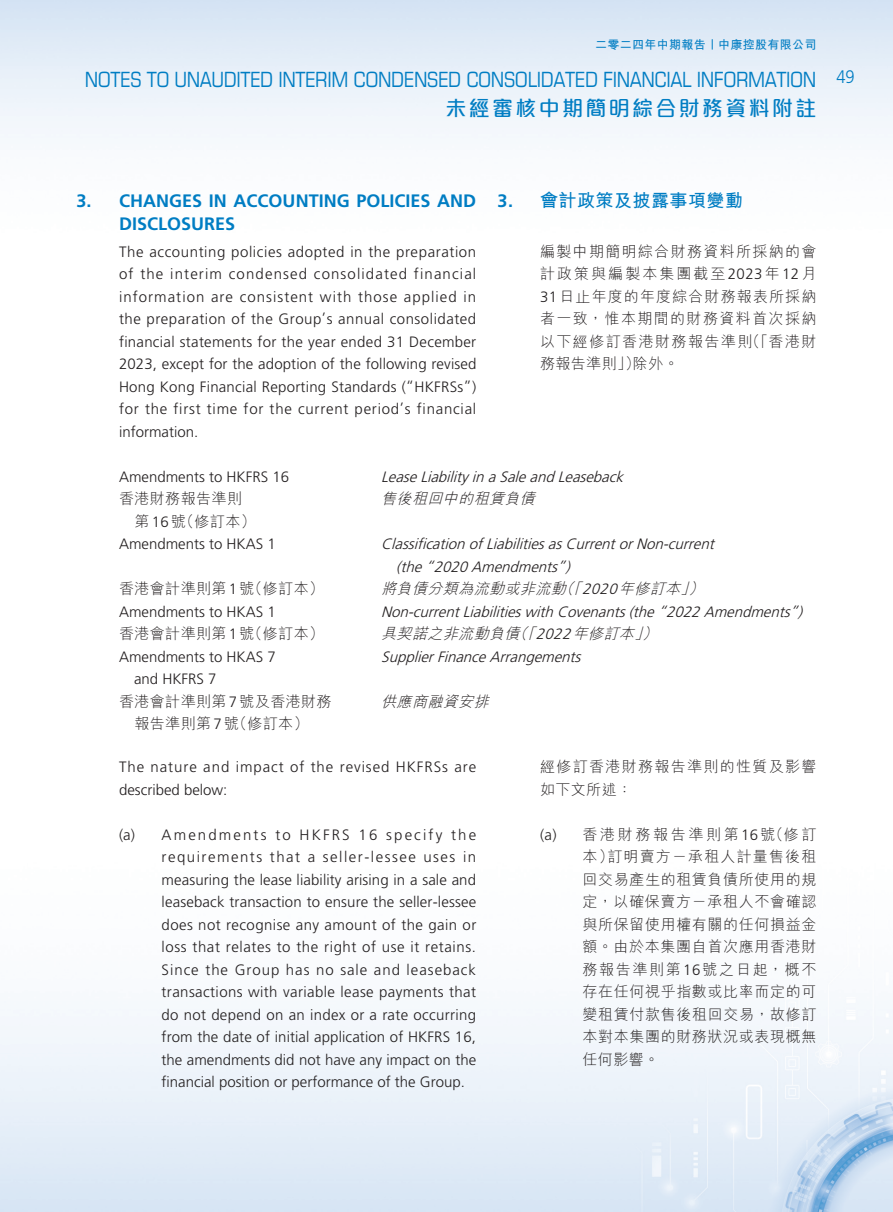
<style>
.page{position:relative;width:893px;height:1212px;background:#fff}
.page>*{position:absolute;margin:0;border:0;box-sizing:border-box;transform-origin:0 0}
.t1{font:condensed 21px "Eurostile LT Std";letter-spacing:-.02em;color:#007dc3}
.t2{font:500 21px "M Elle HK";letter-spacing:.11em;color:#007dc3}
.t3{font:300 18.15px "Frutiger LT Std";color:#007dc3;scale:.91 1}
._3__標題{font:700 18px/22.5px "Frutiger LT Std";color:#007dc3}
._8__標題---C{font:700 18px "M Hei HK";letter-spacing:.03em;color:#007dc3}
._1__內文{font:300 15px/22.5px "Frutiger LT Std";color:#231f20;text-align:justify}
._6__內文---C{font:300 15px/22.5px "M Hei HK";letter-spacing:.04em;color:#231f20;text-align:justify}
._1__內文-2{font:italic 300 15px "Frutiger LT Std";color:#231f20}
._6__內文---C-2{font:italic 300 15px "M Hei HK";color:#231f20}
._1__內文-3{font:300 15px/22.5px "Frutiger LT Std";letter-spacing:.06em;color:#231f20}
._6__內文---C-3{font:300 15px/22.5px "M Hei HK";letter-spacing:.09em;color:#231f20}
.t4{font:700 12px "M Hei HK";letter-spacing:.03em;color:#007dc3}
.s1{font-family:"Frutiger LT Std"}
</style>
<div class="page">
<img style="left:1px;top:0;width:892px;height:1212px">
<p class="t4" style="left:595px;top:36px;width:223px">二零二四年中期報告 中康控股有限公司</p>
<h1 class="t1" style="left:85px;top:67px;width:733px">NOTES TO UNAUDITED INTERIM CONDENSED CONSOLIDATED FINANCIAL INFORMATION</h1>
<h1 class="t2" style="left:445px;top:98px;width:372px">未經審核中期簡明綜合財務資料附註</h1>
<p class="t3" style="left:836px;top:67px;width:22px">49</p>
<p class="_8__標題---C" style="left:497px;top:188px;width:247px"><span class="s1">3.</span> 會計政策及披露事項變動</p>
<p class="_6__內文---C" style="left:540px;top:240px;width:278px">編製中期簡明綜合財務資料所採納的會計政策與編製本集團截至<span class="s1">2023</span>年<span class="s1">12</span>月<span class="s1">31</span>日止年度的年度綜合財務報表所採納者一致，惟本期間的財務資料首次採納以下經修訂香港財務報告準則（「香港財務報告準則」）除外。</p>
<p class="_3__標題" style="left:119px;top:190px;width:359px;text-indent:-43px">3. CHANGES IN ACCOUNTING POLICIES AND<br>DISCLOSURES</p>
<p class="_1__內文" style="left:119px;top:240px;width:359px">The accounting policies adopted in the preparation of the interim condensed consolidated financial information are consistent with those applied in the preparation of the Group’s annual consolidated financial statements for the year ended 31 December 2023, except for the adoption of the following revised Hong Kong Financial Reporting Standards (“HKFRSs”) for the first time for the current period’s financial information.</p>
<p class="_1__內文" style="left:119px;top:465px;width:172px">Amendments to HKFRS 16</p>
<p class="_1__內文-2" style="left:381px;top:468px;width:248px">LeaseLiabilityinaSaleandLeaseback</p>
<p class="_6__內文---C" style="left:119px;top:487px;width:124px">香港財務報告準則</p>
<p class="_6__內文---C" style="left:134px;top:510px;width:123px">第<span class="s1">16</span>號（修訂本）</p>
<p class="_6__內文---C-2" style="left:381px;top:491px;width:159px">售後租回中的租賃負債</p>
<p class="_1__內文" style="left:119px;top:533px;width:158px">Amendments to HKAS 1</p>
<p class="_1__內文-2" style="left:381px;top:535px;width:339px">ClassificationofLiabilitiesasCurrentorNon-current</p>
<p class="_1__內文-2" style="left:396px;top:558px;width:180px">(the“2020Amendments”)</p>
<p class="_6__內文---C" style="left:119px;top:577px;width:207px">香港會計準則第<span class="s1">1</span>號（修訂本）</p>
<p class="_6__內文---C-2" style="left:381px;top:581px;width:328px">將負債分類為流動或非流動（「<span class="s1">2020</span>年修訂本」）</p>
<p class="_1__內文" style="left:119px;top:600px;width:158px">Amendments to HKAS 1</p>
<p class="_1__內文-2" style="left:381px;top:603px;width:427px">Non-currentLiabilitieswithCovenants (the“2022Amendments”)</p>
<p class="_6__內文---C" style="left:119px;top:622px;width:207px">香港會計準則第<span class="s1">1</span>號（修訂本）</p>
<p class="_6__內文---C-2" style="left:381px;top:626px;width:282px">具契諾之非流動負債（「<span class="s1">2022</span>年修訂本」）</p>
<p class="_1__內文" style="left:119px;top:645px;width:158px">Amendments to HKAS 7</p>
<p class="_1__內文" style="left:134px;top:668px;width:84px">and HKFRS 7</p>
<p class="_1__內文-2" style="left:381px;top:648px;width:205px">SupplierFinanceArrangements</p>
<p class="_6__內文---C" style="left:119px;top:690px;width:214px">香港會計準則第<span class="s1">7</span>號及香港財務</p>
<p class="_6__內文---C" style="left:134px;top:712px;width:176px">報告準則第<span class="s1">7</span>號（修訂本）</p>
<p class="_6__內文---C-2" style="left:381px;top:693px;width:113px">供應商融資安排</p>
<p class="_1__內文-3" style="left:119px;top:756px;width:359px">The nature and impact of the revised HKFRSs are described below:</p>
<p class="_1__內文" style="left:162px;top:824px;width:316px;text-indent:-43px">(a) Amendments to HKFRS 16 specify the requirements that a seller-lessee uses in measuring the lease liability arising in a sale and leaseback transaction to ensure the seller-lessee does not recognise any amount of the gain or loss that relates to the right of use it retains.<br>Since the Group has no sale and leaseback transactions with variable lease payments that do not depend on an index or a rate occurring from the date of initial application of HKFRS 16, the amendments did not have any impact on the financial position or performance of the Group.</p>
<p class="_6__內文---C-3" style="left:540px;top:755px;width:278px">經修訂香港財務報告準則的性質及影響如下文所述：</p>
<p class="_6__內文---C" style="left:583px;top:823px;width:235px;text-indent:-43px"><span class="s1">(a)</span> 香港財務報告準則第<span class="s1">16</span>號（修訂本）訂明賣方－承租人計量售後租回交易產生的租賃負債所使用的規定，以確保賣方－承租人不會確認與所保留使用權有關的任何損益金額。由於本集團自首次應用香港財務報告準則第<span class="s1">16</span>號之日起，概不存在任何視乎指數或比率而定的可變租賃付款售後租回交易，故修訂本對本集團的財務狀況或表現概無任何影響。</p>
</div>
